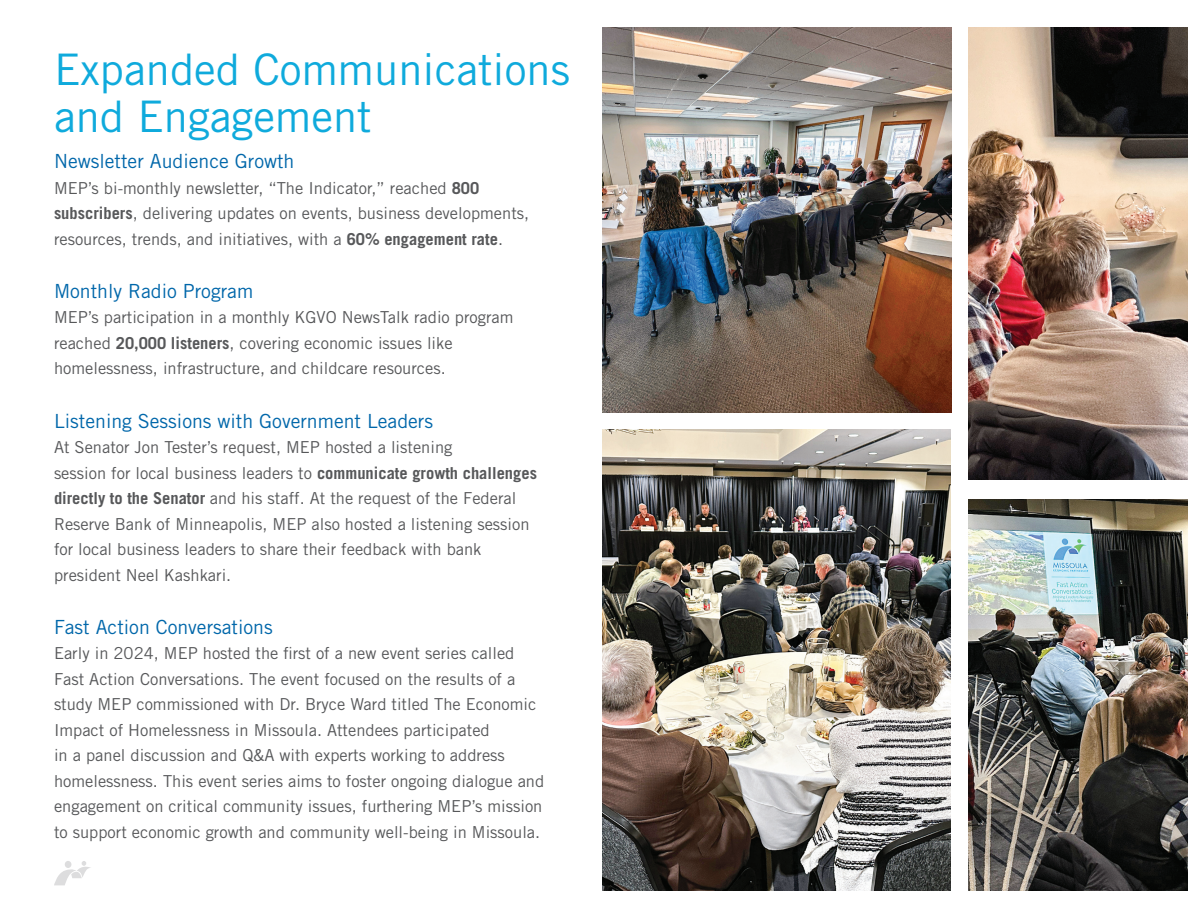
<style>
.page{position:relative;width:1188px;height:918px;background:#fff}
.page>*{position:absolute;margin:0;border:0;box-sizing:border-box;transform-origin:0 0}
.t1{font:43.5px/46.5px "Trade Gothic LT Std";color:#0faadc}
.t2{font:19.5px "Trade Gothic LT Std";color:#0067aa}
.t3{font:16.5px/25.5px "Trade Gothic LT Std";color:#57585a}
.s1{font-weight:700}
</style>
<div class="page">
<svg style="left:54px;top:861px;width:37px;height:24px"></svg>
<img style="left:969px;top:27px;width:219px;height:453px">
<img style="left:969px;top:499px;width:219px;height:392px">
<img style="left:603px;top:430px;width:348px;height:461px">
<img style="left:603px;top:27px;width:348px;height:386px">
<h1 class="t1" style="left:54px;top:46px;width:517px">Expanded Communications and Engagement</h1>
<p class="t2" style="left:54px;top:149px;width:242px">Newsletter Audience Growth</p>
<p class="t3" style="left:54px;top:175px;width:477px">MEP’s bi-monthly newsletter, “The Indicator,” reached <span class="s1">800 subscribers</span>, delivering updates on events, business developments, resources, trends, and initiatives, with a <span class="s1">60% engagement rate</span>.</p>
<p class="t2" style="left:54px;top:279px;width:201px">Monthly Radio Program</p>
<p class="t3" style="left:54px;top:305px;width:461px">MEP’s participation in a monthly KGVO NewsTalk radio program reached <span class="s1">20,000 listeners</span>, covering economic issues like homelessness, infrastructure, and childcare resources.</p>
<p class="t2" style="left:54px;top:409px;width:381px">Listening Sessions with Government Leaders</p>
<p class="t3" style="left:54px;top:434px;width:485px">At Senator Jon Tester’s request, MEP hosted a listening<br>session for local business leaders to <span class="s1">communicate growth challenges directly to the Senator</span> and his staff. At the request of the Federal Reserve Bank of Minneapolis, MEP also hosted a listening session for local business leaders to share their feedback with bank president Neel Kashkari.</p>
<p class="t2" style="left:54px;top:615px;width:220px">Fast Action Conversations</p>
<p class="t3" style="left:54px;top:641px;width:492px">Early in 2024, MEP hosted the first of a new event series called Fast Action Conversations. The event focused on the results of a study MEP commissioned with Dr. Bryce Ward titled The Economic Impact of Homelessness in Missoula. Attendees participated<br>in a panel discussion and Q&amp;A with experts working to address homelessness. This event series aims to foster ongoing dialogue and engagement on critical community issues, furthering MEP’s mission to support economic growth and community well-being in Missoula.</p>
</div>
